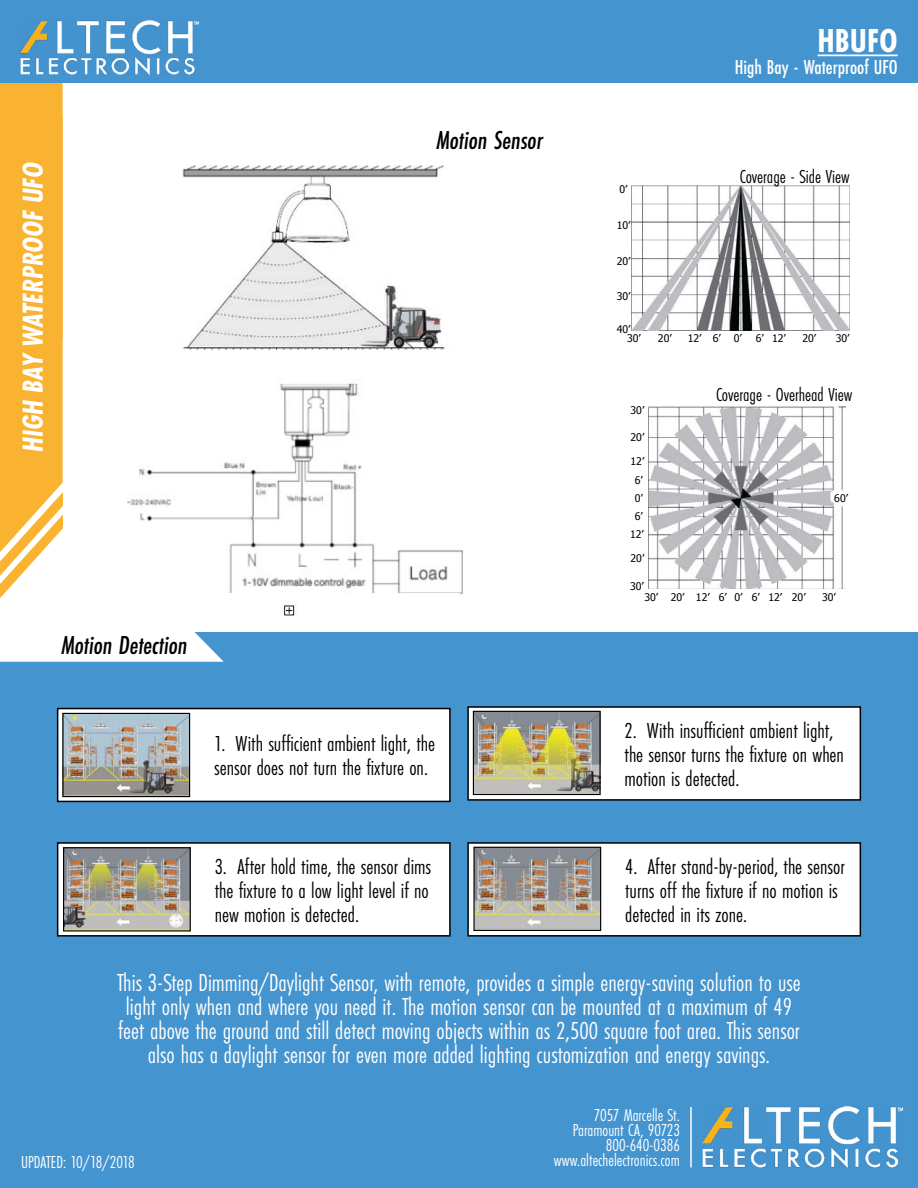
<style>
.page{position:relative;width:918px;height:1188px;background:#fff}
.page>*{position:absolute;margin:0;border:0;box-sizing:border-box;transform-origin:0 0}
.t1{font:700 34.5px "Futura PT Cond";color:#fff}
.t2{font:italic 700 30px "Futura PT Cond";color:#fff}
.t3{font:italic 500 27px "Futura PT Cond";color:#000}
.t4{font:25.5px/24px "Futura PT Cond";color:#fff;text-align:center}
.t5{font:22.5px/24px "Futura PT Cond";color:#000}
.t6{font:500 21px "Futura PT Cond";color:#fff}
.t7{font:19.5px "Futura PT Cond";color:#000}
.t8{font:18px/15px "Futura PT Cond";color:#fff;text-align:right}
.t9{font:10.5px "Tahoma";color:#000}
</style>
<div class="page">
<svg style="left:0;top:83px;width:63px;height:515px;background:#faba46"></svg>
<div style="left:0;top:633px;width:918px;height:555px;background:#4494d0"></div>
<div style="left:0;top:0;width:918px;height:83px;background:#4494d0"></div>
<img style="left:20px;top:20px;width:178px;height:55px">
<svg style="left:0;top:632px;width:224px;height:30px;background:#f1f7fb"></svg>
<img style="left:127px;top:165px;width:336px;height:451px">
<hr style="left:818px;top:55px;width:80px;height:1px;background:#fff">
<img style="left:632px;top:185px;width:218px;height:146px">
<img style="left:649px;top:406px;width:198px;height:183px">
<div style="left:830px;top:491px;width:22px;height:11px;background:#fff;border-radius:3px"></div>
<div style="left:468px;top:707px;width:392px;height:93px;background:#fff"></div>
<div style="left:467px;top:706px;width:394px;height:95px;border:2px solid #000"></div>
<div style="left:58px;top:709px;width:392px;height:92px;background:#fff"></div>
<div style="left:57px;top:708px;width:394px;height:94px;border:2px solid #000"></div>
<img style="left:64px;top:715px;width:124px;height:80px">
<div style="left:62px;top:713px;width:128px;height:84px;border:1px solid #000"></div>
<img style="left:475px;top:713px;width:124px;height:80px">
<div style="left:473px;top:711px;width:128px;height:84px;border:1px solid #000"></div>
<div style="left:58px;top:843px;width:392px;height:93px;background:#fff"></div>
<div style="left:57px;top:842px;width:394px;height:95px;border:2px solid #000"></div>
<div style="left:468px;top:843px;width:392px;height:93px;background:#fff"></div>
<div style="left:467px;top:842px;width:394px;height:95px;border:2px solid #000"></div>
<img style="left:65px;top:849px;width:124px;height:81px">
<div style="left:63px;top:847px;width:128px;height:85px;border:1px solid #000"></div>
<img style="left:475px;top:849px;width:124px;height:80px">
<div style="left:473px;top:847px;width:128px;height:84px;border:1px solid #000"></div>
<img style="left:702px;top:1106px;width:200px;height:62px">
<hr style="left:690px;top:1107px;width:2px;height:60px;background:#fff">
<p class="t2" style="left:15px;top:452px;width:291px;rotate:-90deg">HIGH BAY WATERPROOF UFO</p>
<p class="t3" style="left:436px;top:124px;width:108px">Motion Sensor</p>
<p class="t3" style="left:62px;top:629px;width:127px">Motion Detection</p>
<p class="t5" style="left:214px;top:732px;width:222px">1. With sufficient ambient light, the sensor does not turn the fixture on.</p>
<p class="t9" style="left:620px;top:183px;width:9px">0’</p>
<h1 class="t1" style="left:818px;top:21px;width:82px">HBUFO</h1>
<p class="t6" style="left:735px;top:55px;width:165px">High Bay - Waterproof UFO</p>
<p class="t7" style="left:740px;top:165px;width:111px">Coverage - Side View</p>
<p class="t9" style="left:617px;top:218px;width:15px">10’</p>
<p class="t9" style="left:617px;top:254px;width:15px">20’</p>
<p class="t9" style="left:617px;top:289px;width:15px">30’</p>
<p class="t9" style="left:617px;top:322px;width:15px">40’</p>
<p class="t9" style="left:627px;top:331px;width:15px">30’</p>
<p class="t9" style="left:734px;top:331px;width:9px">0’</p>
<p class="t9" style="left:756px;top:331px;width:31px">6’ 12’</p>
<p class="t9" style="left:802px;top:331px;width:15px">20’</p>
<p class="t9" style="left:836px;top:331px;width:15px">30’</p>
<p class="t9" style="left:658px;top:331px;width:15px">20’</p>
<p class="t9" style="left:688px;top:331px;width:35px">12’ 6’</p>
<p class="t9" style="left:631px;top:404px;width:15px">30’</p>
<p class="t9" style="left:631px;top:430px;width:15px">20’</p>
<p class="t9" style="left:631px;top:454px;width:15px">12’</p>
<p class="t9" style="left:635px;top:473px;width:9px">6’</p>
<p class="t9" style="left:635px;top:491px;width:9px">0’</p>
<p class="t9" style="left:635px;top:509px;width:9px">6’</p>
<p class="t9" style="left:630px;top:527px;width:15px">12’</p>
<p class="t9" style="left:631px;top:551px;width:15px">20’</p>
<p class="t9" style="left:630px;top:579px;width:15px">30’</p>
<p class="t9" style="left:644px;top:590px;width:15px">30’</p>
<p class="t7" style="left:716px;top:383px;width:138px">Coverage - Overhead View</p>
<p class="t9" style="left:834px;top:491px;width:15px">60’</p>
<p class="t9" style="left:671px;top:590px;width:15px">20’</p>
<p class="t9" style="left:696px;top:590px;width:15px">12’</p>
<p class="t9" style="left:719px;top:590px;width:9px">6’</p>
<p class="t9" style="left:735px;top:590px;width:9px">0’</p>
<p class="t9" style="left:752px;top:590px;width:9px">6’</p>
<p class="t9" style="left:768px;top:590px;width:15px">12’</p>
<p class="t9" style="left:792px;top:590px;width:15px">20’</p>
<p class="t9" style="left:822px;top:590px;width:15px">30’</p>
<p class="t5" style="left:625px;top:719px;width:221px">2. With insufficient ambient light, the sensor turns the fixture on when motion is detected.</p>
<p class="t5" style="left:215px;top:855px;width:218px;text-align:justify">3. After hold time, the sensor dims the fixture to a low light level if no new motion is detected.</p>
<p class="t5" style="left:625px;top:855px;width:221px">4. After stand-by-period, the sensor turns off the fixture if no motion is detected in its zone.</p>
<p class="t4" style="left:117px;top:971px;width:685px">This 3-Step Dimming/Daylight Sensor, with remote, provides a simple energy-saving solution to use light only when and where you need it. The motion sensor can be mounted at a maximum of 49 feet above the ground and still detect moving objects within as 2,500 square foot area. This sensor also has a daylight sensor for even more added lighting customization and energy savings.</p>
<p class="t8" style="left:573px;top:1108px;width:108px">7057 Marcelle St.<br>Paramount CA, 90723<br>800-640-0386</p>
<p class="t8" style="left:21px;top:1154px;width:115px">UPDATED: 10/18/2018</p>
<p class="t8" style="left:554px;top:1153px;width:128px">www.altechelectronics.com</p>
</div>
